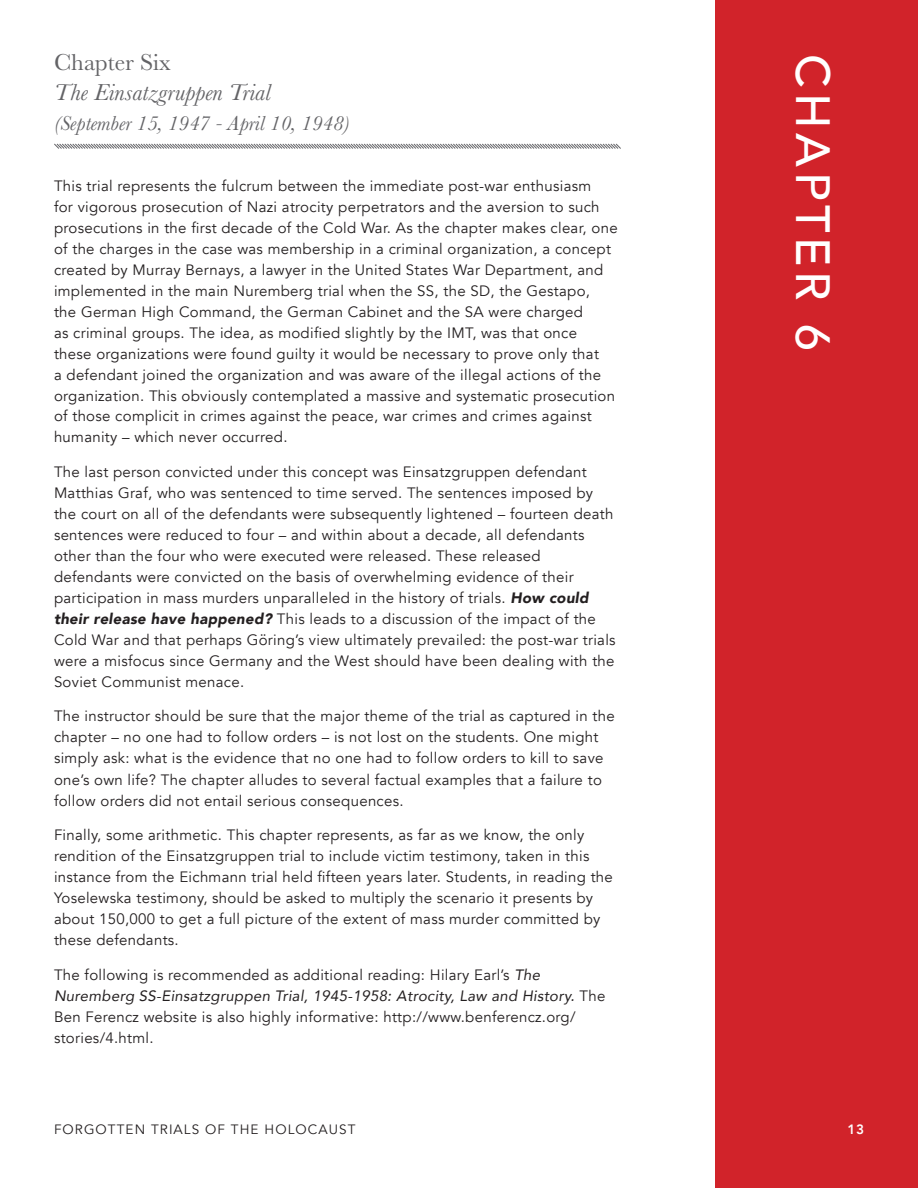
<style>
.page{position:relative;width:918px;height:1188px;background:#fff}
.page>*{position:absolute;margin:0;border:0;box-sizing:border-box;transform-origin:0 0}
.t1{font:500 48px "Avenir";letter-spacing:.1em;color:#fff}
.t2{font:italic 24px "Baskerville";color:#636366}
.t3{font:24px "Baskerville";color:#636366}
.t4{font:italic 21px "Baskerville";color:#636366}
.t5{font:15px/21px "Avenir";letter-spacing:.02em;color:#231f20}
.t6{font:13.5px "Avenir";letter-spacing:.08em;color:#231f20}
.t7{font:800 13.5px "Avenir";color:#fff}
.s1{font-weight:900;font-style:italic}
.s2{font-style:italic}
</style>
<div class="page">
<div style="left:716px;top:0;width:202px;height:1188px;background:#d1232a"></div>
<svg style="left:54px;top:143px;width:567px;height:6px"></svg>
<h2 class="t3" style="left:54px;top:47px;width:118px">Chapter Six</h2>
<h2 class="t2" style="left:54px;top:76px;width:218px">The Einsatzgruppen Trial</h2>
<h3 class="t4" style="left:54px;top:109px;width:297px">(September 15, 1947 - April 10, 1948)</h3>
<p class="t5" style="left:54px;top:175px;width:565px">This trial represents the fulcrum between the immediate post-war enthusiasm<br>for vigorous prosecution of Nazi atrocity perpetrators and the aversion to such prosecutions in the first decade of the Cold War. As the chapter makes clear, one of the charges in the case was membership in a criminal organization, a concept created by Murray Bernays, a lawyer in the United States War Department, and implemented in the main Nuremberg trial when the SS, the SD, the Gestapo,<br>the German High Command, the German Cabinet and the SA were charged<br>as criminal groups. The idea, as modified slightly by the IMT, was that once these organizations were found guilty it would be necessary to prove only that<br>a defendant joined the organization and was aware of the illegal actions of the organization. This obviously contemplated a massive and systematic prosecution of those complicit in crimes against the peace, war crimes and crimes against humanity – which never occurred.</p>
<p class="t5" style="left:54px;top:462px;width:563px">The last person convicted under this concept was Einsatzgruppen defendant Matthias Graf, who was sentenced to time served. The sentences imposed by the court on all of the defendants were subsequently lightened – fourteen death sentences were reduced to four – and within about a decade, all defendants other than the four who were executed were released. These released defendants were convicted on the basis of overwhelming evidence of their participation in mass murders unparalleled in the history of trials. <span class="s1">How could their release have happened?</span> This leads to a discussion of the impact of the Cold War and that perhaps Göring’s view ultimately prevailed: the post-war trials were a misfocus since Germany and the West should have been dealing with the Soviet Communist menace.</p>
<p class="t5" style="left:54px;top:706px;width:562px">The instructor should be sure that the major theme of the trial as captured in the chapter – no one had to follow orders – is not lost on the students. One might simply ask: what is the evidence that no one had to follow orders to kill to save one’s own life? The chapter alludes to several factual examples that a failure to follow orders did not entail serious consequences.</p>
<p class="t5" style="left:54px;top:825px;width:560px">Finally, some arithmetic. This chapter represents, as far as we know, the only rendition of the Einsatzgruppen trial to include victim testimony, taken in this instance from the Eichmann trial held fifteen years later. Students, in reading the Yoselewska testimony, should be asked to multiply the scenario it presents by about 150,000 to get a full picture of the extent of mass murder committed by these defendants.</p>
<p class="t5" style="left:54px;top:964px;width:553px">The following is recommended as additional reading: Hilary Earl’s <span class="s2">The Nuremberg SS-Einsatzgruppen Trial, 1945-1958: Atrocity, Law and History.</span> The Ben Ferencz website is also highly informative: http://www.benferencz.org/ stories/4.html.</p>
<h1 class="t1" style="left:854px;top:54px;width:298px;rotate:90deg">CHAPTER 6</h1>
<p class="t6" style="left:54px;top:1121px;width:303px">FORGOTTEN TRIALS OF THE HOLOCAUST</p>
<p class="t7" style="left:847px;top:1119px;width:18px">13</p>
</div>
